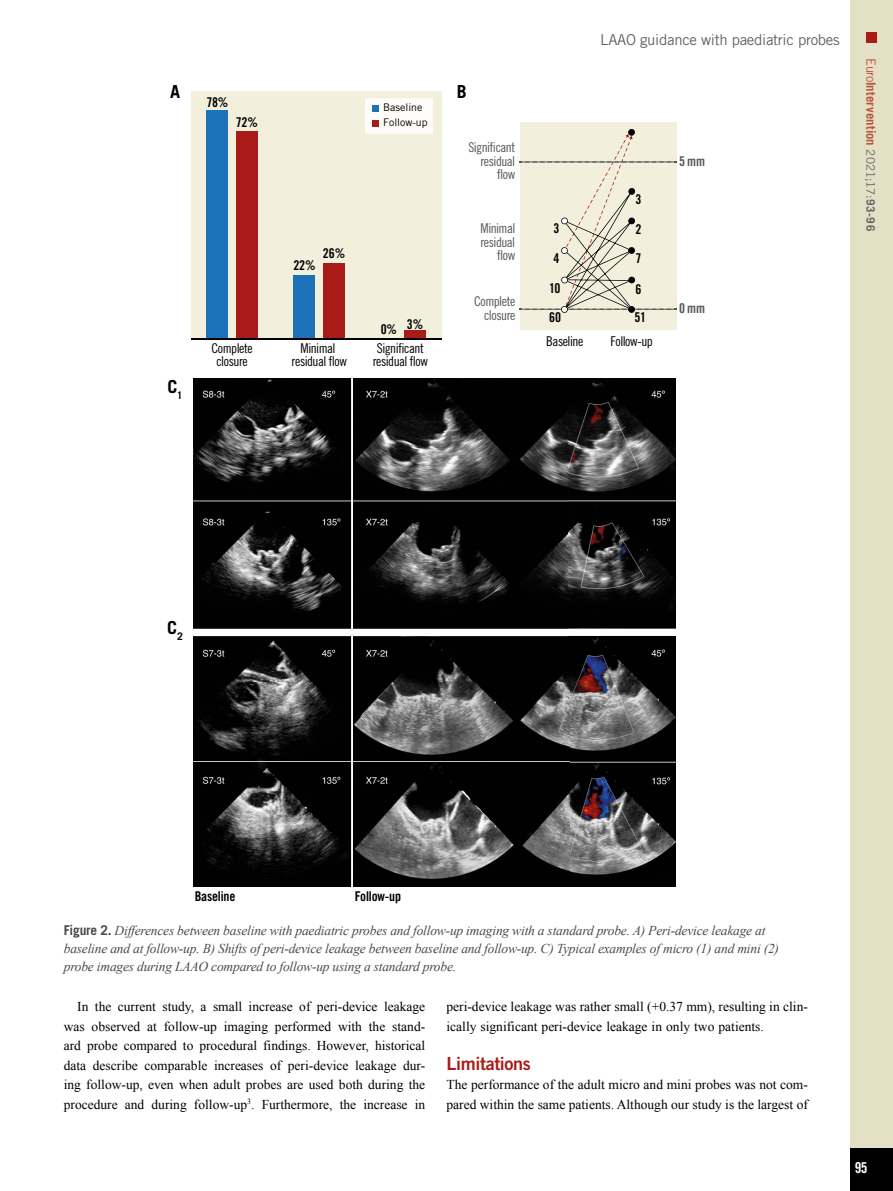
<style>
.page{position:relative;width:893px;height:1191px;background:#fff}
.page>*{position:absolute;margin:0;border:0;box-sizing:border-box;transform-origin:0 0}
.t1{font:18px "Trade Gothic LT Std Bd 2";letter-spacing:-.02em;color:#a91b18}
.t2{font:700 18px "Trade Gothic LT Std";color:#000}
.t3{font:15px "Trade Gothic LT Std";letter-spacing:-.02em;color:#646363}
.t4{font:15px "Trade Gothic LT Std Bd Cn 20";color:#fff}
.t5{font:13.5px/19.5px "Times New Roman";color:#000}
.t6{font:italic 13.5px/18px "Times New Roman";letter-spacing:-.015em;color:#4a4a49}
.t7{font:13.5px/13.5px "Trade Gothic LT Std Cn 18";letter-spacing:-.035em;color:#000;text-align:center}
.t8{font:13.5px/13.5px "Trade Gothic LT Std Cn 18";letter-spacing:-.035em;color:#575756;text-align:right}
.t9{font:13.5px/29.5px "Trade Gothic LT Std Bd Cn 20";letter-spacing:-.015em;color:#000}
.t10{font:13.5px "Trade Gothic LT Std Bd Cn 20";color:#575756}
.t11{font:700 12.75px "Trade Gothic LT Std";letter-spacing:.005em;color:#bc533d}
.t12{font:10.5px/15px "Trade Gothic LT Std";color:#000}
.s1{font-weight:400}
.s2{font-weight:400;font-size:11.7px;color:#646363}
.s3{font-size:11.7px;color:#646363}
.s4{font-family:"Trade Gothic LT Std";font-weight:700;font-style:normal}
</style>
<div class="page">
<div style="left:850px;top:0;width:43px;height:1191px;background:#e4e0c5"></div>
<div style="left:850px;top:1148px;width:43px;height:43px;background:#000"></div>
<div style="left:866px;top:32px;width:11px;height:10px;background:#a91b18"></div>
<img style="left:194px;top:378px;width:482px;height:508px">
<div style="left:191px;top:91px;width:250px;height:247px;background:#f2efdd"></div>
<div style="left:207px;top:110px;width:21px;height:229px;background:#1d71b8"></div>
<div style="left:236px;top:131px;width:21px;height:208px;background:#a91b18"></div>
<div style="left:294px;top:275px;width:21px;height:64px;background:#1d71b8"></div>
<div style="left:323px;top:263px;width:21px;height:76px;background:#a91b18"></div>
<div style="left:404px;top:330px;width:21px;height:9px;background:#a91b18"></div>
<hr style="left:191px;top:338px;width:250px;height:1px;background:#000">
<div style="left:366px;top:98px;width:67px;height:35px;background:#fdfcf8"></div>
<div style="left:520px;top:122px;width:157px;height:208px;background:#f2efdd"></div>
<svg style="left:373px;top:105px;width:6px;height:6px"></svg>
<svg style="left:373px;top:121px;width:6px;height:6px"></svg>
<svg style="left:520px;top:129px;width:156px;height:184px"></svg>
<h1 class="t2" style="left:170px;top:80px;width:12px">A</h1>
<p class="t9" style="left:206px;top:87px;width:24px">78%</p>
<p class="t9" style="left:236px;top:108px;width:24px">72%</p>
<h1 class="t2" style="left:167px;top:375px;width:17px">C<sub>1</sub></h1>
<p class="t7" style="left:211px;top:341px;width:43px">Complete closure</p>
<p class="t12" style="left:383px;top:100px;width:46px">Baseline<br>Follow-up</p>
<p class="t9" style="left:293px;top:250px;width:24px">22%</p>
<p class="t9" style="left:323px;top:238px;width:24px">26%</p>
<p class="t7" style="left:292px;top:341px;width:57px">Minimal residual flow</p>
<p class="t9" style="left:381px;top:312px;width:44px">0% 3%</p>
<p class="t7" style="left:373px;top:341px;width:57px">Significant residual flow</p>
<h1 class="t2" style="left:457px;top:80px;width:12px">B</h1>
<p class="t8" style="left:468px;top:141px;width:49px">Significant residual flow</p>
<p class="t8" style="left:480px;top:222px;width:36px">Minimal residual flow</p>
<p class="t8" style="left:474px;top:295px;width:43px">Complete closure</p>
<p class="t3" style="left:600px;top:30px;width:241px">LAAO guidance with paediatric probes</p>
<p class="t9" style="left:553px;top:214px;width:7px">3<br>4</p>
<p class="t9" style="left:635px;top:185px;width:7px">3</p>
<p class="t9" style="left:635px;top:215px;width:7px">2</p>
<p class="t9" style="left:635px;top:243px;width:7px">7</p>
<p class="t10" style="left:679px;top:153px;width:27px">5 mm</p>
<p class="t11" style="left:879px;top:58px;width:174px;rotate:90deg"><span class="s1">Euro</span>Intervention <span class="s2">2021;17:</span><span class="s3">93-96</span></p>
<p class="t9" style="left:549px;top:274px;width:13px;line-height:29.1px">10<br>60</p>
<p class="t9" style="left:635px;top:274px;width:7px">6</p>
<p class="t9" style="left:635px;top:302px;width:13px">51</p>
<p class="t10" style="left:679px;top:300px;width:27px">0 mm</p>
<p class="t7" style="left:546px;top:334px;width:39px">Baseline</p>
<p class="t7" style="left:611px;top:334px;width:44px">Follow-up</p>
<h1 class="t2" style="left:167px;top:616px;width:17px">C<sub>2</sub></h1>
<p class="t9" style="left:355px;top:881px;width:48px">Follow-up</p>
<p class="t6" style="left:64px;top:921px;width:717px"><span class="s4">Figure 2.</span> Differences between baseline with paediatric probes and follow-up imaging with a standard probe. A) Peri-device leakage at baseline and at follow-up. B) Shifts of peri-device leakage between baseline and follow-up. C) Typical examples of micro (1) and mini (2) probe images during LAAO compared to follow-up using a standard probe.</p>
<p class="t9" style="left:195px;top:881px;width:42px">Baseline</p>
<p class="t5" style="left:64px;top:996px;width:363px;text-align:justify;text-indent:14px">In the current study, a small increase of peri-device leakage was observed at follow-up imaging performed with the stand&shy;ard probe compared to procedural findings. However, historical data describe comparable increases of peri-device leakage dur&shy;ing follow-up, even when adult probes are used both during the procedure and during follow-up<sup>3</sup>. Furthermore, the increase in</p>
<p class="t5" style="left:446px;top:996px;width:363px">peri-device leakage was rather small (+0.37 mm), resulting in clin&shy;ically significant peri-device leakage in only two patients.</p>
<h1 class="t1" style="left:446px;top:1052px;width:86px">Limitations</h1>
<p class="t5" style="left:446px;top:1074px;width:363px">The performance of the adult micro and mini probes was not com&shy;pared within the same patients. Although our study is the largest of</p>
<p class="t4" style="left:855px;top:1158px;width:14px">95</p>
</div>
